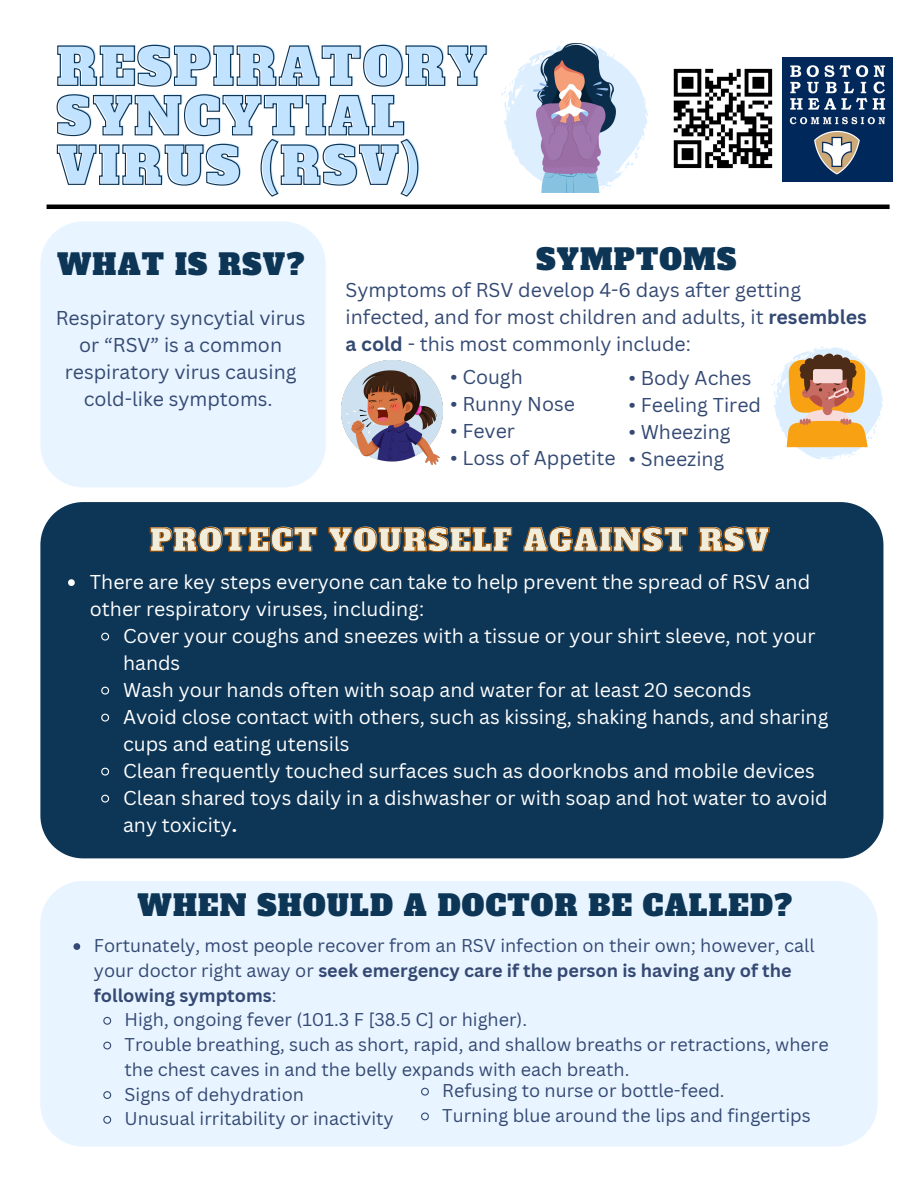
<style>
.page{position:relative;width:918px;height:1188px;background:#fff}
.page>*{position:absolute;margin:0;border:0;box-sizing:border-box;transform-origin:0 0}
.t1{font:50.55px/49.5px "Alfa Slab One";letter-spacing:.04em;color:#c2e3ff}
.t2{font:30px "Alfa Slab One";letter-spacing:.04em;color:#f2eddb}
.t3{font:28.5px "Alfa Slab One";letter-spacing:.04em;color:#0d3556}
.t4{font:19.5px/27px "Canva Sans";color:#fff}
.t5{font:19.5px/27px "Canva Sans";color:#344973}
.t6{font:18px/24.8px "Canva Sans";color:#344973}
.s1{font-weight:700}
</style>
<div class="page">
<hr style="left:47px;top:205px;width:843px;height:4px;background:#000">
<img style="left:341px;top:360px;width:102px;height:105px">
<svg style="left:501px;top:56px;width:147px;height:123px"></svg>
<img style="left:534px;top:44px;width:81px;height:148px">
<svg style="left:771px;top:346px;width:112px;height:113px"></svg>
<svg style="left:57px;top:44px;width:430px;height:43px"></svg>
<svg style="left:56px;top:94px;width:363px;height:103px"></svg>
<div style="left:40px;top:221px;width:286px;height:266px;background:#e8f4ff"></div>
<div style="left:40px;top:502px;width:843px;height:356px;background:#0d3556"></div>
<svg style="left:68px;top:579px;width:7px;height:7px"></svg>
<svg style="left:100px;top:632px;width:10px;height:9px"></svg>
<svg style="left:100px;top:686px;width:10px;height:9px"></svg>
<svg style="left:100px;top:713px;width:10px;height:9px"></svg>
<svg style="left:100px;top:767px;width:10px;height:9px"></svg>
<svg style="left:100px;top:794px;width:10px;height:9px"></svg>
<svg style="left:150px;top:527px;width:619px;height:25px;background:#293a45"></svg>
<div style="left:40px;top:881px;width:838px;height:266px;background:#e8f4ff"></div>
<svg style="left:73px;top:943px;width:7px;height:7px"></svg>
<svg style="left:102px;top:1016px;width:10px;height:10px"></svg>
<svg style="left:102px;top:1041px;width:10px;height:9px"></svg>
<svg style="left:102px;top:1090px;width:10px;height:10px"></svg>
<svg style="left:102px;top:1115px;width:10px;height:10px"></svg>
<svg style="left:420px;top:1087px;width:10px;height:9px"></svg>
<svg style="left:420px;top:1112px;width:10px;height:9px"></svg>
<img style="left:783px;top:58px;width:109px;height:124px">
<img style="left:673px;top:68px;width:100px;height:101px">
<h1 class="t1" style="left:58px;top:42px;width:431px">RESPIRATORY<br>SYNCYTIAL<br>VIRUS (RSV)</h1>
<p class="t3" style="left:57px;top:245px;width:249px">WHAT IS RSV?</p>
<p class="t3" style="left:536px;top:241px;width:201px">SYMPTOMS</p>
<p class="t5" style="left:56px;top:304px;width:251px;text-align:center">Respiratory syncytial virus or “RSV” is a common respiratory virus causing cold-like symptoms.</p>
<p class="t5" style="left:346px;top:276px;width:523px">Symptoms of RSV develop 4-6 days after getting infected, and for most children and adults, it <span class="s1">resembles a cold</span> - this most commonly include:</p>
<p class="t5" style="left:450px;top:363px;width:74px">• Cough</p>
<p class="t5" style="left:450px;top:390px;width:126px">• Runny Nose</p>
<h2 class="t5" style="left:450px;top:417px;width:66px">• Fever</h2>
<p class="t5" style="left:450px;top:444px;width:167px">• Loss of Appetite</p>
<h2 class="t5" style="left:628px;top:364px;width:125px">• Body Aches</h2>
<p class="t5" style="left:628px;top:391px;width:134px">• Feeling Tired</p>
<p class="t5" style="left:628px;top:418px;width:104px">• Wheezing</p>
<p class="t5" style="left:628px;top:445px;width:97px">• Sneezing</p>
<h2 class="t2" style="left:150px;top:520px;width:621px">PROTECT YOURSELF AGAINST RSV</h2>
<p class="t4" style="left:90px;top:568px;width:722px">There are key steps everyone can take to help prevent the spread of RSV and other respiratory viruses, including:</p>
<p class="t4" style="left:123px;top:622px;width:694px">Cover your coughs and sneezes with a tissue or your shirt sleeve, not your hands</p>
<p class="t4" style="left:123px;top:676px;width:630px">Wash your hands often with soap and water for at least 20 seconds</p>
<p class="t4" style="left:123px;top:703px;width:707px">Avoid close contact with others, such as kissing, shaking hands, and sharing cups and eating utensils</p>
<p class="t4" style="left:123px;top:757px;width:693px">Clean frequently touched surfaces such as doorknobs and mobile devices</p>
<p class="t4" style="left:123px;top:784px;width:706px">Clean shared toys daily in a dishwasher or with soap and hot water to avoid any toxicity<span class="s1">.</span></p>
<h2 class="t3" style="left:138px;top:887px;width:656px">WHEN SHOULD A DOCTOR BE CALLED?</h2>
<p class="t6" style="left:94px;top:933px;width:722px">Fortunately, most people recover from an RSV infection on their own; however, call your doctor right away or <span class="s1">seek emergency care if the person is having any of the following symptoms</span>:</p>
<p class="t6" style="left:125px;top:1007px;width:404px">High, ongoing fever (101.3 F [38.5 C] or higher).</p>
<p class="t6" style="left:125px;top:1032px;width:706px">Trouble breathing, such as short, rapid, and shallow breaths or retractions, where the chest caves in and the belly expands with each breath.</p>
<p class="t6" style="left:125px;top:1081px;width:181px">Signs of dehydration</p>
<p class="t6" style="left:125px;top:1106px;width:271px">Unusual irritability or inactivity</p>
<p class="t6" style="left:442px;top:1078px;width:284px">Refusing to nurse or bottle-feed.</p>
<p class="t6" style="left:442px;top:1103px;width:370px">Turning blue around the lips and fingertips</p>
</div>
